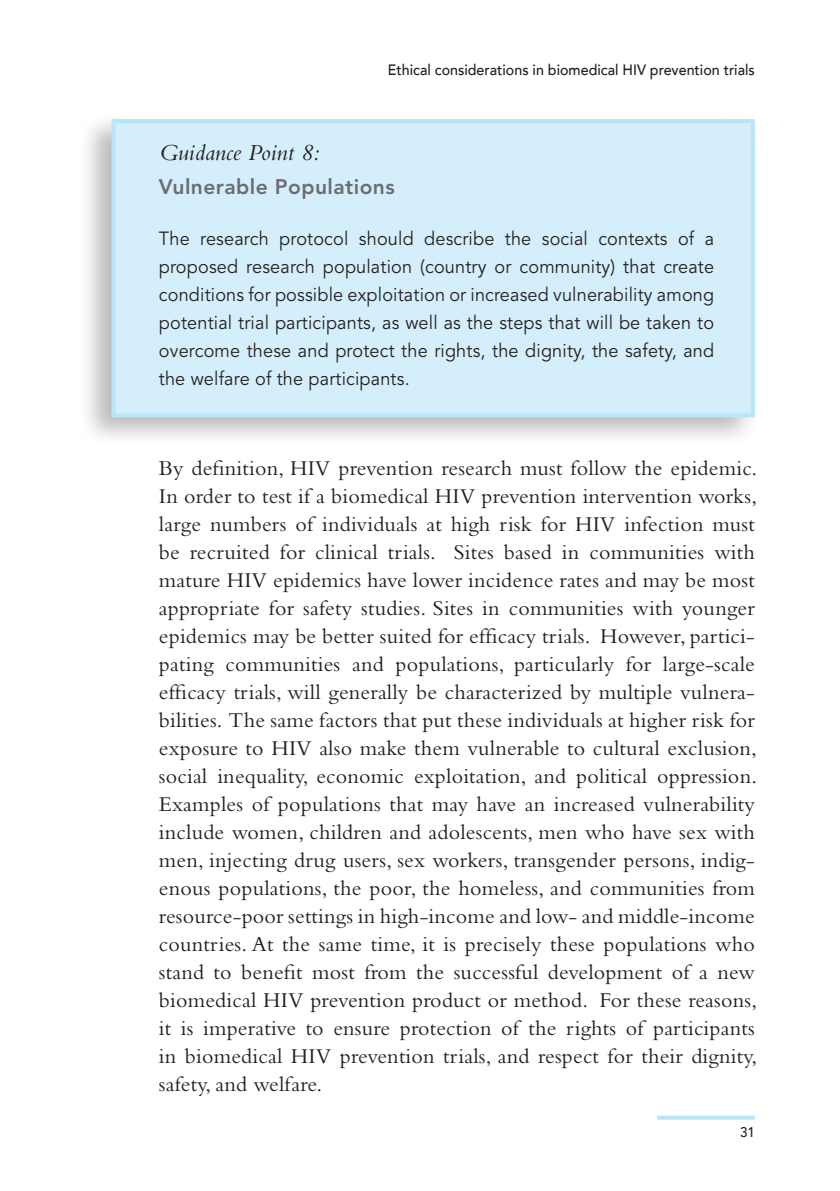
<style>
.page{position:relative;width:840px;height:1191px;background:#fff}
.page>*{position:absolute;margin:0;border:0;box-sizing:border-box;transform-origin:0 0}
.t1{font:italic 24px "Bembo";color:#231f20}
.t2{font:22px/28px "Bembo";letter-spacing:.01em;color:#231f20;text-align:justify}
.t3{font:800 21px "Avenir";letter-spacing:.02em;color:#6c6d70}
.t4{font:19px/28px "Avenir";letter-spacing:.01em;color:#231f20;text-align:justify;scale:.95 1}
.t5{font:500 15px "Avenir LT";color:#231f20;scale:.95 1}
.t6{font:500 14px "Avenir LT";color:#231f20;scale:.95 1}
</style>
<div class="page">
<svg style="left:657px;top:1115px;width:97px;height:4px"></svg>
<div style="left:79px;top:111px;width:679px;height:337px;background:#231f20;opacity:.3"></div>
<div style="left:111px;top:119px;width:643px;height:298px;background:#d4effb;border:4px solid #b9e5fa"></div>
<p class="t5" style="left:387px;top:61px;width:387px">Ethical considerations in biomedical HIV prevention trials</p>
<p class="t1" style="left:159px;top:139px;width:162px">Guidance Point 8:</p>
<p class="t3" style="left:159px;top:174px;width:237px">Vulnerable Populations</p>
<p class="t4" style="left:159px;top:224px;width:585px">The research protocol should describe the social contexts of a proposed research population (country or community) that create conditions for possible exploitation or increased vulnerability among potential trial participants, as well as the steps that will be taken to overcome these and protect the rights, the dignity, the safety, and the welfare of the participants.</p>
<p class="t2" style="left:159px;top:454px;width:599px">By definition, HIV prevention research must follow the epidemic.<br>In order to test if a biomedical HIV prevention intervention works, large numbers of individuals at high risk for HIV infection must be recruited for clinical trials. Sites based in communities with mature HIV epidemics have lower incidence rates and may be most appropriate for safety studies. Sites in communities with younger epidemics may be better suited for efficacy trials. However, partici&shy;pating communities and populations, particularly for large-scale efficacy trials, will generally be characterized by multiple vulnera&shy;bilities. The same factors that put these individuals at higher risk for exposure to HIV also make them vulnerable to cultural exclusion, social inequality, economic exploitation, and political oppression.<br>Examples of populations that may have an increased vulnerability include women, children and adolescents, men who have sex with men, injecting drug users, sex workers, transgender persons, indig&shy;enous populations, the poor, the homeless, and communities from resource-poor settings in high-income and low- and middle-income countries. At the same time, it is precisely these populations who stand to benefit most from the successful development of a new biomedical HIV prevention product or method. For these reasons, it is imperative to ensure protection of the rights of participants in biomedical HIV prevention trials, and respect for their dignity, safety, and welfare.</p>
<p class="t6" style="left:739px;top:1123px;width:17px">31</p>
</div>
